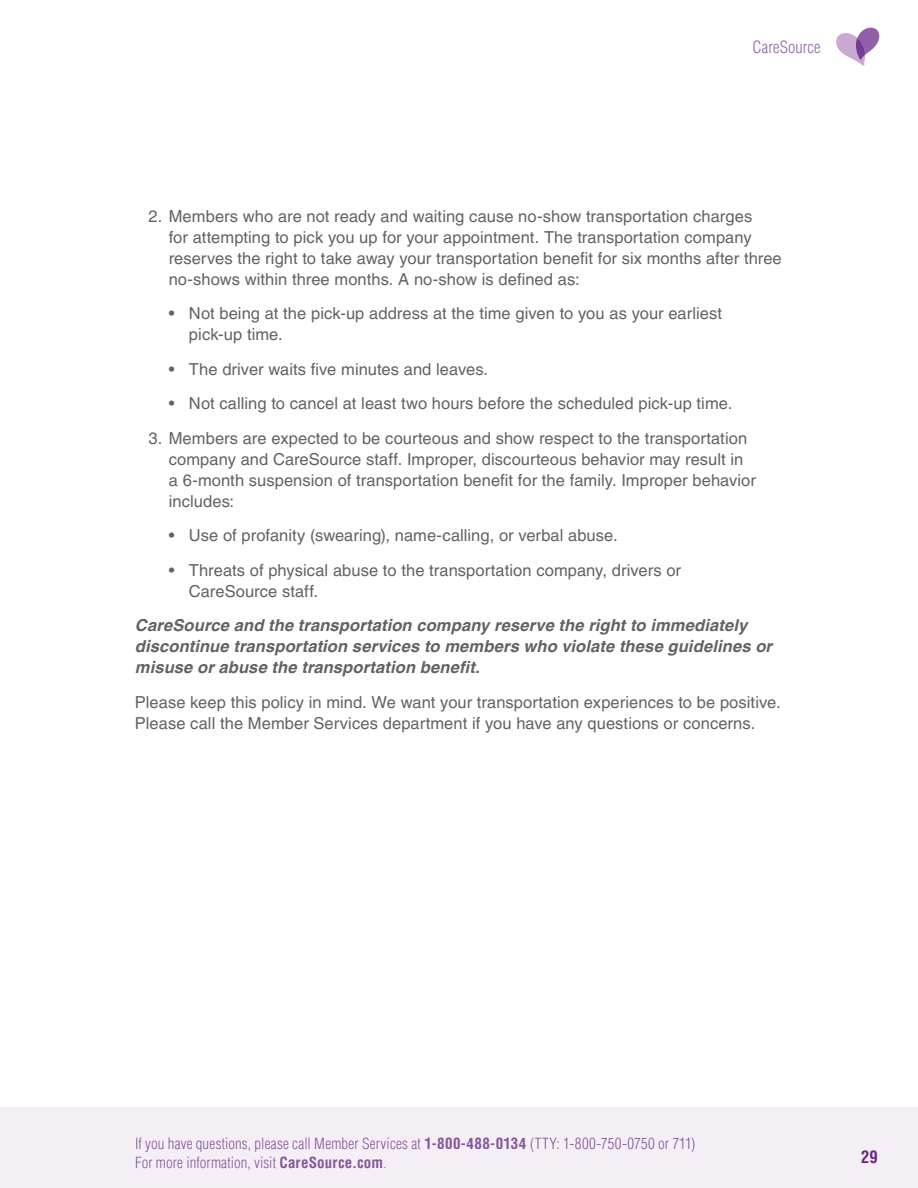
<style>
.page{position:relative;width:918px;height:1188px;background:#fff}
.page>*{position:absolute;margin:0;border:0;box-sizing:border-box;transform-origin:0 0}
.t1{font:16.5px/21px "Helvetica LT Pro";letter-spacing:.005em;color:#616265}
.t2{font:italic 700 16.5px/21px "Helvetica LT Pro";letter-spacing:.01em;color:#616265}
.t3{font:300 condensed 16.5px "Helvetica LT Pro";letter-spacing:.01em;color:#9260a8}
.t4{font:700 condensed 16.5px "Helvetica LT Pro";color:#6f2786}
.t5{font:300 condensed 15px/19.8px "Helvetica LT Pro";letter-spacing:.01em;color:#87569b}
.s1{font-weight:700}
</style>
<div class="page">
<div style="left:0;top:1107px;width:918px;height:81px;background:#f3eff5"></div>
<svg style="left:836px;top:28px;width:43px;height:38px"></svg>
<p class="t3" style="left:752px;top:36px;width:70px">CareSource</p>
<p class="t1" style="left:169px;top:206px;width:615px;text-indent:-20px">2. Members who are not ready and waiting cause no-show transportation charges<br>for attempting to pick you up for your appointment. The transportation company reserves the right to take away your transportation benefit for six months after three no-shows within three months. A no-show is defined as:</p>
<p class="t1" style="left:189px;top:303px;width:534px;text-indent:-20px">• Not being at the pick-up address at the time given to you as your earliest pick-up time.</p>
<p class="t1" style="left:169px;top:359px;width:321px">• The driver waits five minutes and leaves.</p>
<p class="t1" style="left:169px;top:393px;width:565px">• Not calling to cancel at least two hours before the scheduled pick-up time.</p>
<p class="t1" style="left:169px;top:428px;width:589px;text-indent:-20px">3. Members are expected to be courteous and show respect to the transportation company and CareSource staff. Improper, discourteous behavior may result in a 6-month suspension of transportation benefit for the family. Improper behavior includes:</p>
<p class="t1" style="left:169px;top:525px;width:450px">• Use of profanity (swearing), name-calling, or verbal abuse.</p>
<p class="t1" style="left:189px;top:560px;width:494px;text-indent:-20px">• Threats of physical abuse to the transportation company, drivers or<br>CareSource staff.</p>
<p class="t2" style="left:135px;top:615px;width:639px">CareSource and the transportation company reserve the right to immediately discontinue transportation services to members who violate these guidelines or misuse or abuse the transportation benefit.</p>
<p class="t1" style="left:135px;top:692px;width:647px">Please keep this policy in mind. We want your transportation experiences to be positive.<br>Please call the Member Services department if you have any questions or concerns.</p>
<p class="t5" style="left:135px;top:1133px;width:562px">If you have questions, please call Member Services at <span class="s1">1-800-488-0134</span> (TTY: 1-800-750-0750 or 711)<br>For more information, visit <span class="s1">CareSource.com</span>.</p>
<p class="t4" style="left:861px;top:1146px;width:18px">29</p>
</div>
